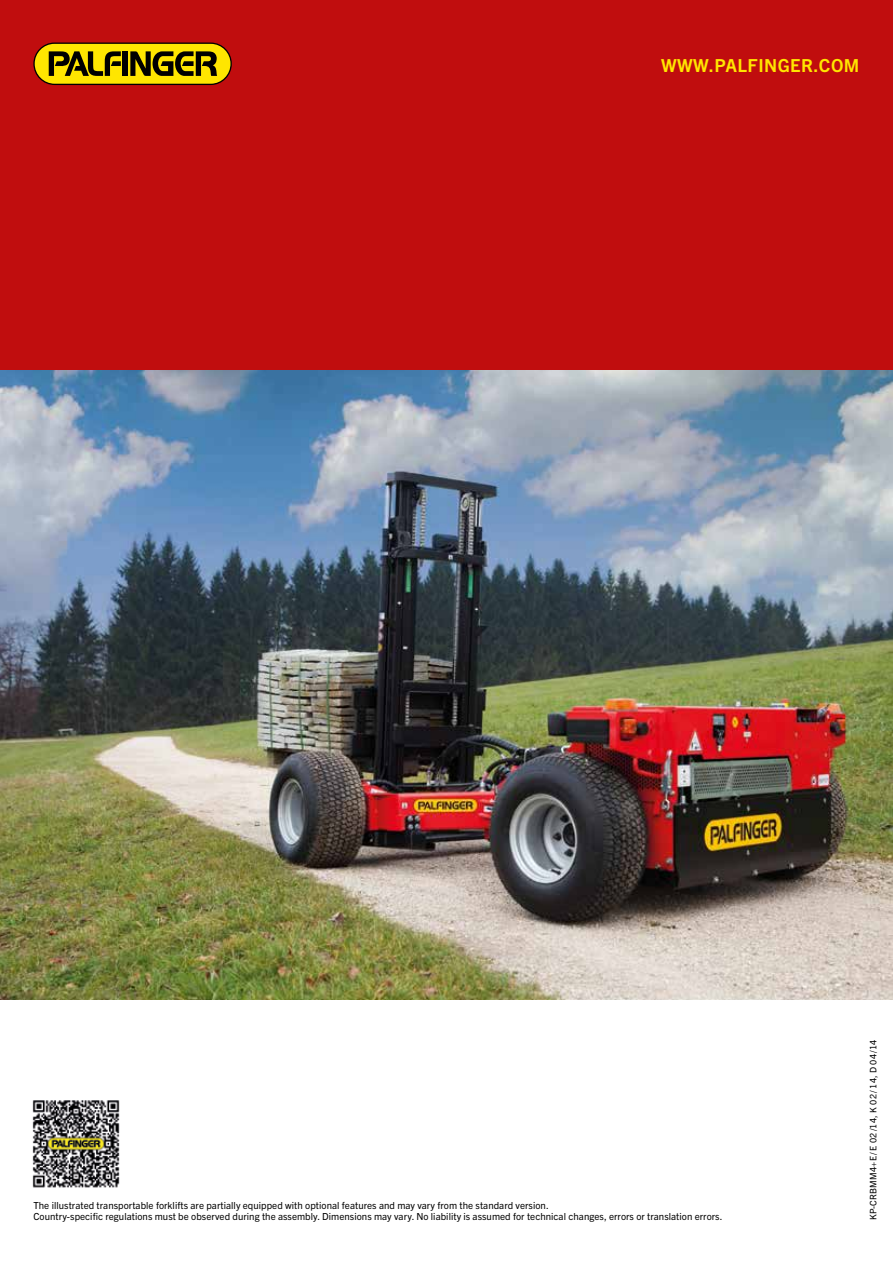
<style>
.page{position:relative;width:893px;height:1263px;background:#fff}
.page>*{position:absolute;margin:0;border:0;box-sizing:border-box;transform-origin:0 0}
.t1{font:700 18px "Trade Gothic Next LT Pro";letter-spacing:.025em;color:#ffe600}
.t2{font:9.75px/11.7px "Trade Gothic Next LT Pro";letter-spacing:.005em;color:#000}
.t3{font:9px "Trade Gothic Next LT Pro";letter-spacing:.02em;color:#000}
</style>
<div class="page">
<img style="left:0;top:370px;width:893px;height:629px">
<div style="left:0;top:0;width:893px;height:370px;background:#c00d0e"></div>
<svg style="left:33px;top:43px;width:199px;height:42px;background:#a48c00"></svg>
<img style="left:32px;top:1100px;width:88px;height:88px">
<h1 class="t1" style="left:661px;top:53px;width:200px">WWW.PALFINGER.COM</h1>
<p class="t2" style="left:33px;top:1198px;width:691px">The illustrated transportable forklifts are partially equipped with optional features and may vary from the standard version.<br>Country-specific regulations must be observed during the assembly. Dimensions may vary. No liability is assumed for technical changes, errors or translation errors.</p>
<p class="t3" style="left:867px;top:1220px;width:182px;rotate:-90deg">KP-CRBMM4+E / E 02 /14, K 02 / 14, D 04 /14</p>
</div>
